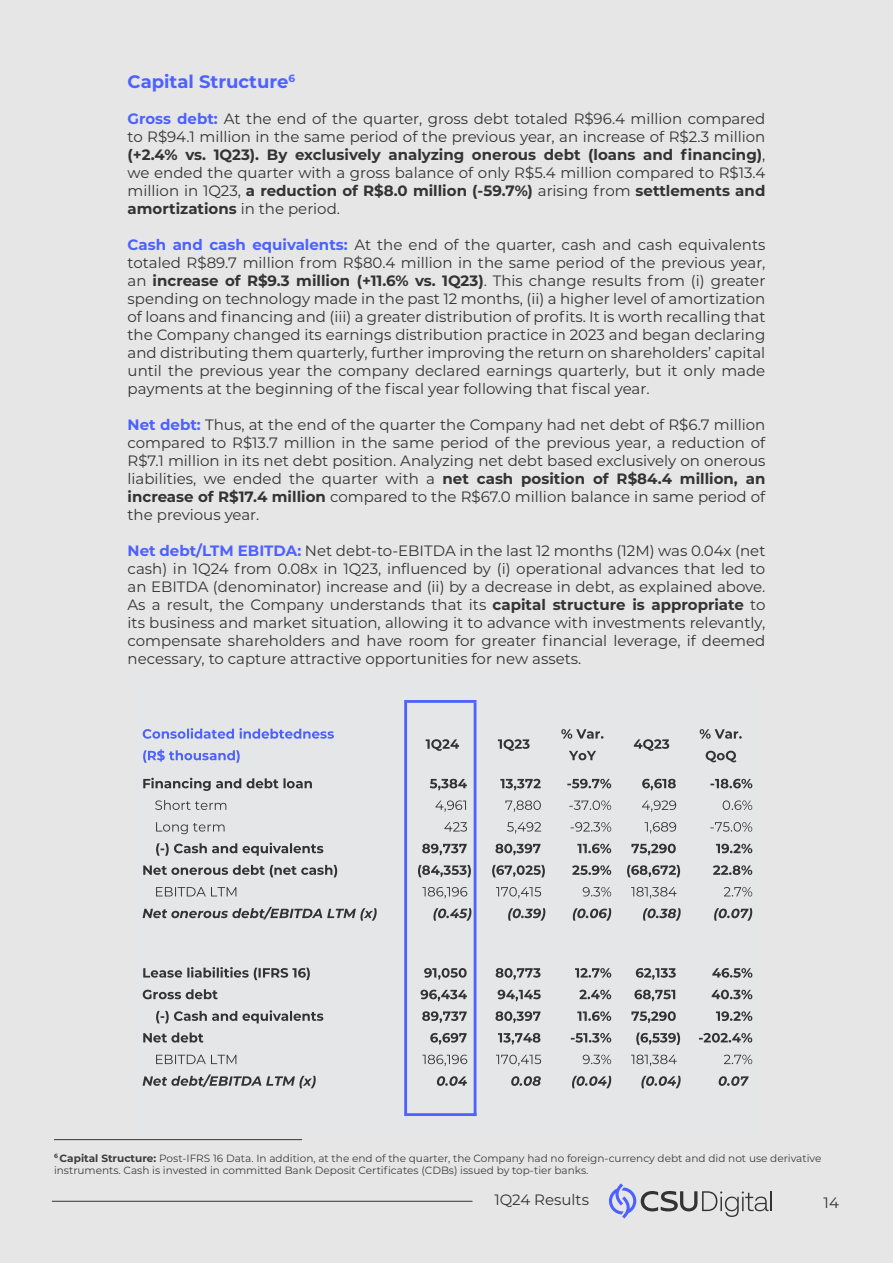
<style>
.page{position:relative;width:893px;height:1263px;background:#e6e6e7}
.page>*{position:absolute;margin:0;border:0;box-sizing:border-box;transform-origin:0 0}
.t1{font:700 18px "Montserrat";color:#4d61ff}
.t2{font:15px/18px "Montserrat";color:#333;text-align:justify}
.t3{font:10.5px/12.6px "Montserrat";color:#3c3c3b}
.s1{font-weight:700;color:#4d61ff}
.s2{font-weight:700}
</style>
<div class="page">
<hr style="left:52px;top:1201px;width:420px;height:1px;background:#333">
<svg style="left:609px;top:1183px;width:159px;height:35px"></svg>
<hr style="left:770px;top:1191px;width:2px;height:20px;background:#333">
<hr style="left:54px;top:1139px;width:248px;height:1px;background:#333">
<svg style="left:143px;top:728px;width:191px;height:11px"></svg>
<svg style="left:143px;top:749px;width:97px;height:14px"></svg>
<svg style="left:143px;top:778px;width:324px;height:13px"></svg>
<svg style="left:500px;top:779px;width:41px;height:11px"></svg>
<svg style="left:567px;top:779px;width:109px;height:11px"></svg>
<svg style="left:710px;top:779px;width:42px;height:9px"></svg>
<svg style="left:155px;top:800px;width:311px;height:12px"></svg>
<svg style="left:505px;top:800px;width:36px;height:12px"></svg>
<svg style="left:569px;top:800px;width:107px;height:12px"></svg>
<svg style="left:723px;top:800px;width:29px;height:10px"></svg>
<svg style="left:156px;top:822px;width:311px;height:12px"></svg>
<svg style="left:507px;top:822px;width:34px;height:11px"></svg>
<svg style="left:570px;top:822px;width:106px;height:11px"></svg>
<svg style="left:710px;top:822px;width:42px;height:10px"></svg>
<svg style="left:156px;top:843px;width:311px;height:13px"></svg>
<svg style="left:495px;top:844px;width:45px;height:11px"></svg>
<svg style="left:577px;top:844px;width:99px;height:11px"></svg>
<svg style="left:716px;top:844px;width:36px;height:9px"></svg>
<svg style="left:143px;top:865px;width:328px;height:12px"></svg>
<svg style="left:492px;top:865px;width:53px;height:12px"></svg>
<svg style="left:572px;top:865px;width:108px;height:12px"></svg>
<svg style="left:713px;top:865px;width:39px;height:10px"></svg>
<svg style="left:156px;top:887px;width:311px;height:11px"></svg>
<svg style="left:496px;top:887px;width:45px;height:11px"></svg>
<svg style="left:583px;top:887px;width:94px;height:11px"></svg>
<svg style="left:724px;top:887px;width:28px;height:9px"></svg>
<svg style="left:143px;top:907px;width:328px;height:14px"></svg>
<svg style="left:508px;top:908px;width:37px;height:13px"></svg>
<svg style="left:573px;top:908px;width:38px;height:13px"></svg>
<svg style="left:643px;top:908px;width:38px;height:13px"></svg>
<svg style="left:714px;top:908px;width:38px;height:13px"></svg>
<svg style="left:143px;top:967px;width:324px;height:13px"></svg>
<svg style="left:496px;top:968px;width:44px;height:11px"></svg>
<svg style="left:575px;top:968px;width:101px;height:11px"></svg>
<svg style="left:712px;top:968px;width:40px;height:10px"></svg>
<svg style="left:143px;top:989px;width:324px;height:12px"></svg>
<svg style="left:498px;top:990px;width:43px;height:11px"></svg>
<svg style="left:579px;top:990px;width:96px;height:11px"></svg>
<svg style="left:712px;top:990px;width:40px;height:9px"></svg>
<svg style="left:156px;top:1010px;width:311px;height:13px"></svg>
<svg style="left:495px;top:1011px;width:45px;height:12px"></svg>
<svg style="left:577px;top:1011px;width:99px;height:12px"></svg>
<svg style="left:716px;top:1011px;width:36px;height:10px"></svg>
<svg style="left:143px;top:1032px;width:324px;height:12px"></svg>
<svg style="left:498px;top:1033px;width:42px;height:11px"></svg>
<svg style="left:571px;top:1032px;width:109px;height:13px"></svg>
<svg style="left:699px;top:1033px;width:53px;height:9px"></svg>
<svg style="left:156px;top:1055px;width:311px;height:11px"></svg>
<svg style="left:496px;top:1055px;width:45px;height:11px"></svg>
<svg style="left:583px;top:1055px;width:94px;height:11px"></svg>
<svg style="left:724px;top:1055px;width:28px;height:9px"></svg>
<svg style="left:143px;top:1074px;width:324px;height:14px"></svg>
<svg style="left:511px;top:1076px;width:30px;height:10px"></svg>
<svg style="left:572px;top:1076px;width:39px;height:12px"></svg>
<svg style="left:641px;top:1076px;width:40px;height:12px"></svg>
<svg style="left:719px;top:1076px;width:30px;height:10px"></svg>
<svg style="left:426px;top:729px;width:316px;height:33px"></svg>
<hr style="left:404px;top:700px;width:3px;height:416px;background:#4d61ff">
<hr style="left:474px;top:703px;width:2px;height:413px;background:#4d61ff">
<hr style="left:407px;top:700px;width:69px;height:3px;background:#4d61ff">
<hr style="left:407px;top:1113px;width:69px;height:3px;background:#4d61ff">
<p class="t1" style="left:128px;top:68px;width:169px">Capital Structure<sup>6</sup></p>
<p class="t2" style="left:128px;top:109px;width:639px"><span class="s1">Gross debt:</span> At the end of the quarter, gross debt totaled R$96.4 million compared to R$94.1 million in the same period of the previous year, an increase of R$2.3 million <span class="s2">(+2.4% vs. 1Q23). By exclusively analyzing onerous debt (loans and financing)</span>, we ended the quarter with a gross balance of only R$5.4 million compared to R$13.4 million in 1Q23, <span class="s2">a reduction of R$8.0 million (-59.7%)</span> arising from <span class="s2">settlements and amortizations</span> in the period.</p>
<p class="t2" style="left:128px;top:235px;width:639px"><span class="s1">Cash and cash equivalents:</span> At the end of the quarter, cash and cash equivalents totaled R$89.7 million from R$80.4 million in the same period of the previous year, an <span class="s2">increase of R$9.3 million (+11.6% vs. 1Q23)</span>. This change results from (i) greater spending on technology made in the past 12 months, (ii) a higher level of amortization of loans and financing and (iii) a greater distribution of profits. It is worth recalling that the Company changed its earnings distribution practice in 2023 and began declaring and distributing them quarterly, further improving the return on shareholders’ capital until the previous year the company declared earnings quarterly, but it only made payments at the beginning of the fiscal year following that fiscal year.</p>
<p class="t2" style="left:128px;top:415px;width:639px"><span class="s1">Net debt:</span> Thus, at the end of the quarter the Company had net debt of R$6.7 million compared to R$13.7 million in the same period of the previous year, a reduction of R$7.1 million in its net debt position. Analyzing net debt based exclusively on onerous liabilities, we ended the quarter with a <span class="s2">net cash position of R$84.4 million, an increase of R$17.4 million</span> compared to the R$67.0 million balance in same period of the previous year.</p>
<p class="t2" style="left:128px;top:541px;width:639px"><span class="s1">Net debt/LTM EBITDA:</span> Net debt-to-EBITDA in the last 12 months (12M) was 0.04x (net cash) in 1Q24 from 0.08x in 1Q23, influenced by (i) operational advances that led to an EBITDA (denominator) increase and (ii) by a decrease in debt, as explained above.<br>As a result, the Company understands that its <span class="s2">capital structure is appropriate</span> to its business and market situation, allowing it to advance with investments relevantly, compensate shareholders and have room for greater financial leverage, if deemed necessary, to capture attractive opportunities for new assets.</p>
<p class="t3" style="left:54px;top:1151px;width:769px"><sup>6</sup> <span class="s2">Capital Structure:</span> Post-IFRS 16 Data. In addition, at the end of the quarter, the Company had no foreign-currency debt and did not use derivative instruments. Cash is invested in committed Bank Deposit Certificates (CDBs) issued by top-tier banks.</p>
<p class="t2" style="left:494px;top:1190px;width:96px">1Q24 Results</p>
<p class="t2" style="left:824px;top:1193px;width:17px">14</p>
</div>
